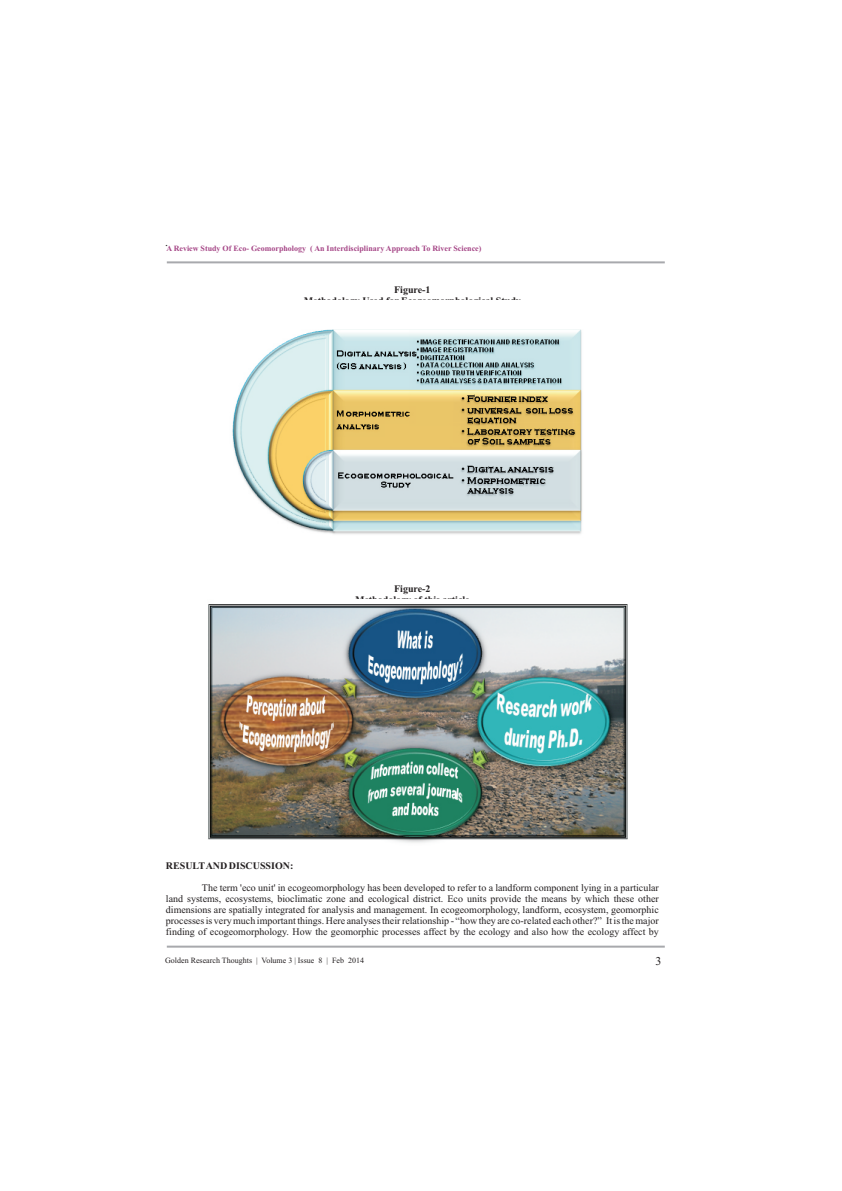
<style>
.page{position:relative;width:842px;height:1191px;background:#fff}
.page>*{position:absolute;margin:0;border:0;box-sizing:border-box;transform-origin:0 0}
.t1{font:12px "Times New Roman";color:#231f20}
.t2{font:10px/11.1px "Times New Roman";color:#231f20;text-align:justify}
.t3{font:700 10px/11.1px "Times New Roman";color:#231f20;text-align:center}
.t4{font:700 8px "Times New Roman";color:#a54586}
.t5{font:8px "Times New Roman";color:#231f20}
</style>
<div class="page">
<hr style="left:167px;top:945px;width:498px;height:2px;background:#a8a9ad">
<hr style="left:167px;top:261px;width:498px;height:2px;background:#a8a9ad">
<img style="left:232px;top:329px;width:350px;height:205px">
<img style="left:208px;top:604px;width:420px;height:239px">
<p class="t1" style="left:165px;top:238px;width:4px">.</p>
<p class="t4" style="left:166px;top:245px;width:317px">A Review Study Of Eco- Geomorphology ( An Interdisciplinary Approach To River Science)</p>
<p class="t3" style="left:304px;top:285px;width:219px">Figure-1<br>Methodology Used for Ecogeomorphological Study</p>
<p class="t3" style="left:355px;top:584px;width:116px">Figure-2<br>Methodology of this article</p>
<p class="t3" style="left:166px;top:860px;width:129px">RESULTAND DISCUSSION:</p>
<p class="t2" style="left:166px;top:883px;width:494px;text-indent:36px">The term 'eco unit' in ecogeomorphology has been developed to refer to a landform component lying in a particular land systems, ecosystems, bioclimatic zone and ecological district. Eco units provide the means by which these other dimensions are spatially integrated for analysis and management. In ecogeomorphology, landform, ecosystem, geomorphic processes is very much important things. Here analyses their relationship - “how they are co-related each other?” It is the major finding of ecogeomorphology. How the geomorphic processes affect by the ecology and also how the ecology affect by</p>
<p class="t5" style="left:165px;top:957px;width:200px">Golden Research Thoughts | Volume 3 | Issue 8 | Feb 2014</p>
<p class="t1" style="left:655px;top:956px;width:7px">3</p>
</div>
